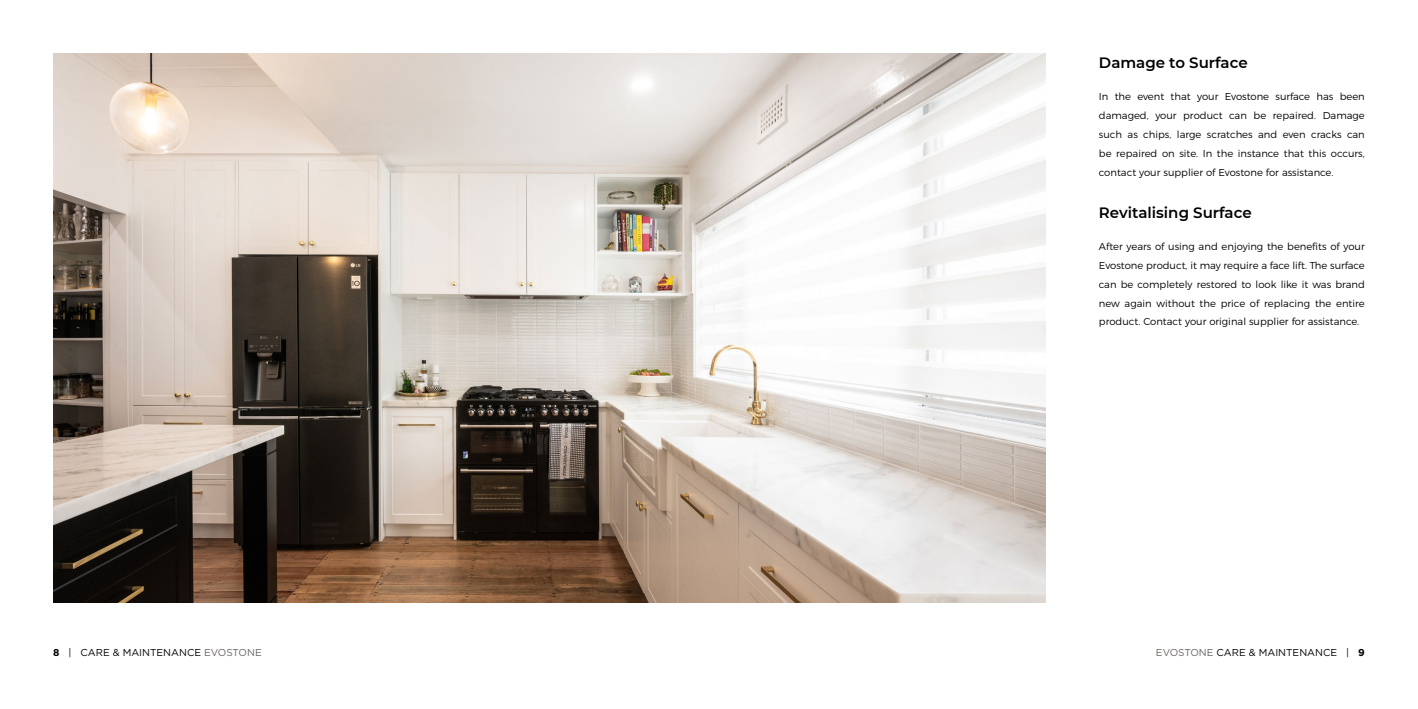
<style>
.page{position:relative;width:1418px;height:709px;background:#fff}
.page>*{position:absolute;margin:0;border:0;box-sizing:border-box;transform-origin:0 0}
.t1{font:600 15px "Montserrat";color:#000}
.t2{font:300 10px/18.8px "Montserrat";color:#000;text-align:justify}
.t3{font:10px "Gotham HTF";color:#000}
.s1{font-weight:700}
.s2{color:#686462}
</style>
<div class="page">
<img style="left:53px;top:53px;width:992px;height:549px">
<h1 class="t1" style="left:1098px;top:52px;width:150px">Damage to Surface</h1>
<p class="t2" style="left:1098px;top:87px;width:267px">In the event that your Evostone surface has been damaged, your product can be repaired. Damage such as chips, large scratches and even cracks can be repaired on site. In the instance that this occurs, contact your supplier of Evostone for assistance.</p>
<h1 class="t1" style="left:1098px;top:202px;width:154px">Revitalising Surface</h1>
<p class="t2" style="left:1098px;top:237px;width:267px">After years of using and enjoying the benefits of your Evostone product, it may require a face lift. The surface can be completely restored to look like it was brand new again without the price of replacing the entire product. Contact your original supplier for assistance.</p>
<p class="t3" style="left:53px;top:646px;width:210px"><span class="s1">8</span> | CARE &amp; MAINTENANCE <span class="s2">EVOSTONE</span></p>
<p class="t3" style="left:1155px;top:646px;width:210px"><span class="s2">EVOSTONE</span> CARE &amp; MAINTENANCE | <span class="s1">9</span></p>
</div>
